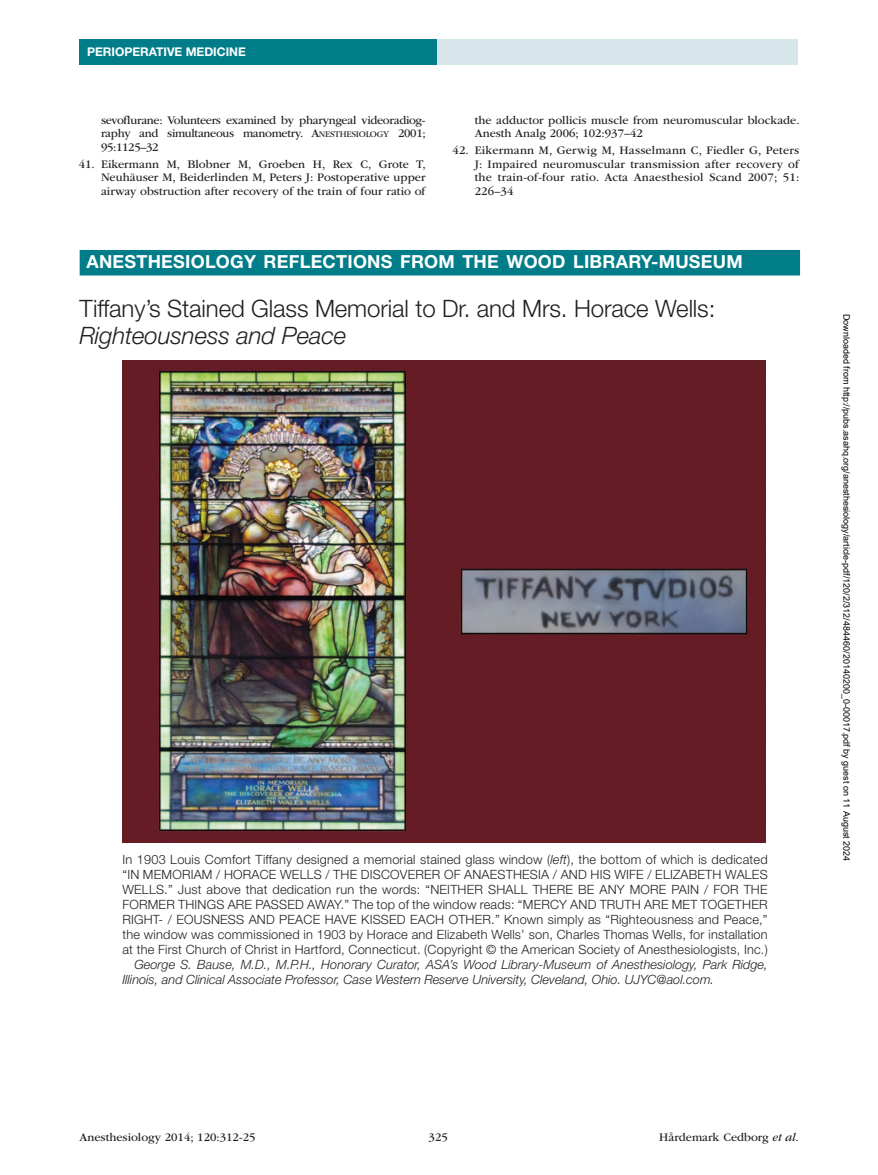
<style>
.page{position:relative;width:878px;height:1175px;background:#fff}
.page>*{position:absolute;margin:0;border:0;box-sizing:border-box;transform-origin:0 0}
.t1{font:300 24px "Helvetica Neue LT Std";letter-spacing:-.005em;color:#231f20}
.t2{font:italic 300 24px "Helvetica Neue LT Std";letter-spacing:-.005em;color:#231f20}
.t3{font:700 18px "Helvetica Neue LT Std";letter-spacing:.015em;color:#fff}
.t4{font:300 12.75px/15px "Helvetica Neue";letter-spacing:.015em;color:#231f20;text-align:justify}
.t5{font:italic 300 12.75px/15px "Helvetica Neue";color:#231f20}
.t6{font:12px/13.5px "ITC Garamond Std";color:#231f20;text-align:justify}
.t7{font:12px/13.5px "ITC Garamond Std";letter-spacing:-.025em;color:#231f20}
.t8{font:700 12px "Helvetica Neue LT Std";color:#fff}
.t9{font:9px "Arial";color:#000}
.t10{font:9px "ITC Garamond Std";letter-spacing:.075em;color:#231f20}
.s1{font-size:9px}
.s2{font-size:12px}
.s3{font-style:italic}
</style>
<div class="page">
<div style="left:432px;top:39px;width:365px;height:26px;background:#d6e6ea"></div>
<div style="left:79px;top:39px;width:357px;height:25px;background:#007d88"></div>
<div style="left:80px;top:250px;width:720px;height:25px;background:#007d88"></div>
<img style="left:122px;top:361px;width:643px;height:482px">
<p class="t8" style="left:87px;top:44px;width:160px">PERIOPERATIVE MEDICINE</p>
<p class="t7" style="left:101px;top:114px;width:326px">sevoflurane: Volunteers examined by pharyngeal videoradiog&shy;raphy and simultaneous manometry. A<span class="s1">nesthesi</span></p>
<p class="t10" style="left:359px;top:130px;width:68px">ology <span class="s2">2001;</span></p>
<p class="t6" style="left:101px;top:141px;width:59px">95:1125–32</p>
<p class="t6" style="left:101px;top:157px;width:326px;text-indent:-22px">41. Eikermann M, Blobner M, Groeben H, Rex C, Grote T, Neuhäuser M, Beiderlinden M, Peters J: Postoperative upper airway obstruction after recovery of the train of four ratio of</p>
<p class="t6" style="left:474px;top:114px;width:326px">the adductor pollicis muscle from neuromuscular blockade.<br>Anesth Analg 2006; 102:937–42</p>
<p class="t6" style="left:474px;top:144px;width:326px;text-indent:-22px">42. Eikermann M, Gerwig M, Hasselmann C, Fiedler G, Peters J: Impaired neuromuscular transmission after recovery of the train-of-four ratio. Acta Anaesthesiol Scand 2007; 51:<br>226–34</p>
<h2 class="t3" style="left:86px;top:250px;width:657px">ANESTHESIOLOGY REFLECTIONS FROM THE WOOD LIBRARY-MUSEUM</h2>
<h1 class="t1" style="left:79px;top:294px;width:637px">Tiffany’s Stained Glass Memorial to Dr. and Mrs. Horace Wells:</h1>
<h1 class="t2" style="left:79px;top:321px;width:268px">Righteousness and Peace</h1>
<p class="t4" style="left:122px;top:852px;width:646px">In 1903 Louis Comfort Tiffany designed a memorial stained glass window (<span class="s3">left</span>), the bottom of which is dedicated “IN MEMORIAM / HORACE WELLS / THE DISCOVERER OF ANAESTHESIA / AND HIS WIFE / ELIZABETH WALES WELLS.” Just above that dedication run the words: “NEITHER SHALL THERE BE ANY MORE PAIN / FOR THE FORMER THINGS ARE PASSED AWAY.” The top of the window reads: “MERCY AND TRUTH ARE MET TOGETHER RIGHT- / EOUSNESS AND PEACE HAVE KISSED EACH OTHER.” Known simply as “Righteousness and Peace,” the window was commissioned in 1903 by Horace and Elizabeth Wells’ son, Charles Thomas Wells, for installation at the First Church of Christ in Hartford, Connecticut. (Copyright © the American Society of Anesthesiologists, Inc.)</p>
<p class="t5" style="left:122px;top:957px;width:646px;text-indent:12px">George S. Bause, M.D., M.P.H., Honorary Curator, ASA’s Wood Library-Museum of Anesthesiology, Park Ridge,<br>Illinois, and Clinical Associate Professor, Case Western Reserve University, Cleveland, Ohio. UJYC@aol.com.</p>
<p class="t9" style="left:850px;top:314px;width:549px;rotate:90deg">Downloaded from http://pubs.asahq.org/anesthesiology/article-pdf/120/2/312/484460/20140200_0-00017.pdf by guest on 11 August 2024</p>
<p class="t6" style="left:80px;top:1130px;width:177px">Anesthesiology 2014; 120:312-25</p>
<p class="t6" style="left:428px;top:1130px;width:21px">325</p>
<p class="t6" style="left:659px;top:1130px;width:141px">Hårdemark Cedborg <span class="s3">et al</span>.</p>
</div>
